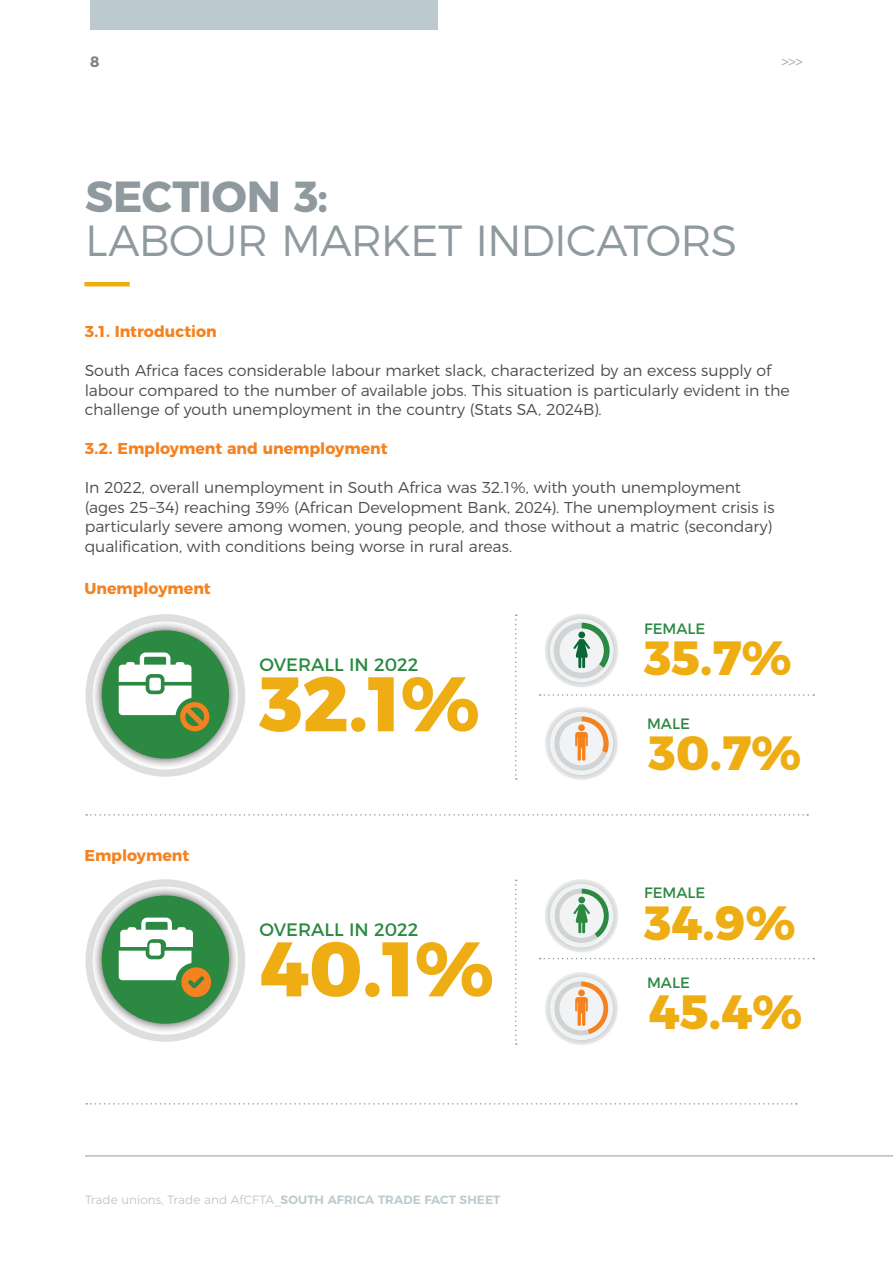
<style>
.page{position:relative;width:893px;height:1263px;background:#fff}
.page>*{position:absolute;margin:0;border:0;box-sizing:border-box;transform-origin:0 0}
.t1{font:800 77.1px "Montserrat";color:#eeae13}
.t2{font:800 48px "Montserrat";color:#eeae13}
.t3{font:300 43.5px "Montserrat";letter-spacing:-.02em;color:#8f9a9f}
.t4{font:700 43.5px "Montserrat";letter-spacing:-.005em;color:#8f9a9f}
.t5{font:18px "Montserrat";color:#2b8941}
.t6{font:300 15.75px/19.5px "Montserrat";letter-spacing:-.005em;color:#4d4d4f}
.t7{font:700 15.75px "Montserrat";letter-spacing:-.005em;color:#f58220}
.t8{font:15px "Montserrat";color:#2b8941}
.t9{font:300 15px "Montserrat";color:#a7a9ac}
.t10{font:700 15px "Montserrat";color:#798489}
.t11{font:300 12px "Montserrat";letter-spacing:.005em;color:#bccad0}
.s1{font-weight:600}
</style>
<div class="page">
<div style="left:90px;top:0;width:347px;height:30px;background:#bccad0"></div>
<hr style="left:84px;top:282px;width:46px;height:4px;background:#eeae13">
<svg style="left:86px;top:1103px;width:711px;height:1px"></svg>
<hr style="left:85px;top:1155px;width:808px;height:1px;background:#8f9a9f">
<svg style="left:540px;top:694px;width:274px;height:2px"></svg>
<svg style="left:540px;top:958px;width:274px;height:1px"></svg>
<svg style="left:86px;top:814px;width:722px;height:2px"></svg>
<div style="left:85px;top:614px;width:160px;height:163px;background:#dddfdf;border-radius:50%"></div>
<div style="left:91px;top:620px;width:149px;height:149px;background:#000;opacity:.7"></div>
<div style="left:102px;top:630px;width:127px;height:129px;background:#2b8941;border-radius:50%"></div>
<div style="left:85px;top:879px;width:160px;height:163px;background:#dddfdf;border-radius:50%"></div>
<div style="left:91px;top:885px;width:149px;height:149px;background:#000;opacity:.7"></div>
<div style="left:102px;top:895px;width:127px;height:129px;background:#2b8941;border-radius:50%"></div>
<svg style="left:515px;top:614px;width:2px;height:166px"></svg>
<svg style="left:515px;top:879px;width:2px;height:166px"></svg>
<div style="left:543px;top:612px;width:77px;height:77px;background:#000;opacity:.2"></div>
<div style="left:550px;top:619px;width:63px;height:63px;background:#eef3f6;border-radius:50%"></div>
<div style="left:543px;top:877px;width:77px;height:77px;background:#000;opacity:.2"></div>
<div style="left:550px;top:884px;width:63px;height:63px;background:#eef3f6;border-radius:50%"></div>
<svg style="left:551px;top:889px;width:58px;height:57px"></svg>
<div style="left:578px;top:897px;width:7px;height:6px;background:#2b8941;border-radius:50%"></div>
<div style="left:543px;top:970px;width:77px;height:77px;background:#000;opacity:.2"></div>
<div style="left:550px;top:977px;width:63px;height:63px;background:#eef3f6;border-radius:50%"></div>
<svg style="left:551px;top:981px;width:57px;height:57px"></svg>
<svg style="left:119px;top:652px;width:90px;height:79px"></svg>
<svg style="left:119px;top:917px;width:92px;height:80px"></svg>
<svg style="left:550px;top:623px;width:60px;height:59px"></svg>
<div style="left:578px;top:631px;width:7px;height:7px;background:#0b6836;border-radius:50%"></div>
<div style="left:543px;top:705px;width:77px;height:77px;background:#000;opacity:.2"></div>
<div style="left:550px;top:712px;width:63px;height:63px;background:#eef3f6;border-radius:50%"></div>
<svg style="left:551px;top:716px;width:58px;height:58px"></svg>
<p class="t10" style="left:90px;top:49px;width:11px">8</p>
<p class="t9" style="left:782px;top:50px;width:23px">&gt;&gt;&gt;</p>
<h3 class="t4" style="left:85px;top:161px;width:245px">SECTION 3:</h3>
<h3 class="t3" style="left:85px;top:206px;width:654px">LABOUR MARKET INDICATORS</h3>
<p class="t7" style="left:85px;top:318px;width:134px">3.1. Introduction</p>
<p class="t6" style="left:85px;top:359px;width:707px">South Africa faces considerable labour market slack, characterized by an excess supply of labour compared to the number of available jobs. This situation is particularly evident in the challenge of youth unemployment in the country (Stats SA, 2024B).</p>
<p class="t7" style="left:85px;top:435px;width:304px">3.2. Employment and unemployment</p>
<p class="t6" style="left:85px;top:476px;width:691px">In 2022, overall unemployment in South Africa was 32.1%, with youth unemployment (ages 25–34) reaching 39% (African Development Bank, 2024). The unemployment crisis is particularly severe among women, young people, and those without a matric (secondary) qualification, with conditions being worse in rural areas.</p>
<p class="t7" style="left:84px;top:575px;width:128px">Unemployment</p>
<p class="t7" style="left:84px;top:842px;width:106px">Employment</p>
<p class="t5" style="left:259px;top:650px;width:161px">OVERALL IN 2022</p>
<h1 class="t1" style="left:259px;top:640px;width:222px">32.1%</h1>
<p class="t5" style="left:259px;top:915px;width:161px">OVERALL IN 2022</p>
<h1 class="t1" style="left:259px;top:905px;width:236px">40.1%</h1>
<p class="t11" style="left:85px;top:1190px;width:417px">Trade unions, Trade and AfCFTA_<span class="s1">SOUTH AFRICA TRADE FACT SHEET</span></p>
<p class="t8" style="left:644px;top:616px;width:63px">FEMALE</p>
<h2 class="t2" style="left:644px;top:619px;width:149px">35.7%</h2>
<p class="t8" style="left:647px;top:711px;width:44px">MALE</p>
<h2 class="t2" style="left:649px;top:713px;width:154px">30.7%</h2>
<p class="t8" style="left:644px;top:881px;width:63px">FEMALE</p>
<h2 class="t2" style="left:644px;top:883px;width:153px">34.9%</h2>
<p class="t8" style="left:647px;top:971px;width:44px">MALE</p>
<h2 class="t2" style="left:649px;top:972px;width:155px">45.4%</h2>
</div>
